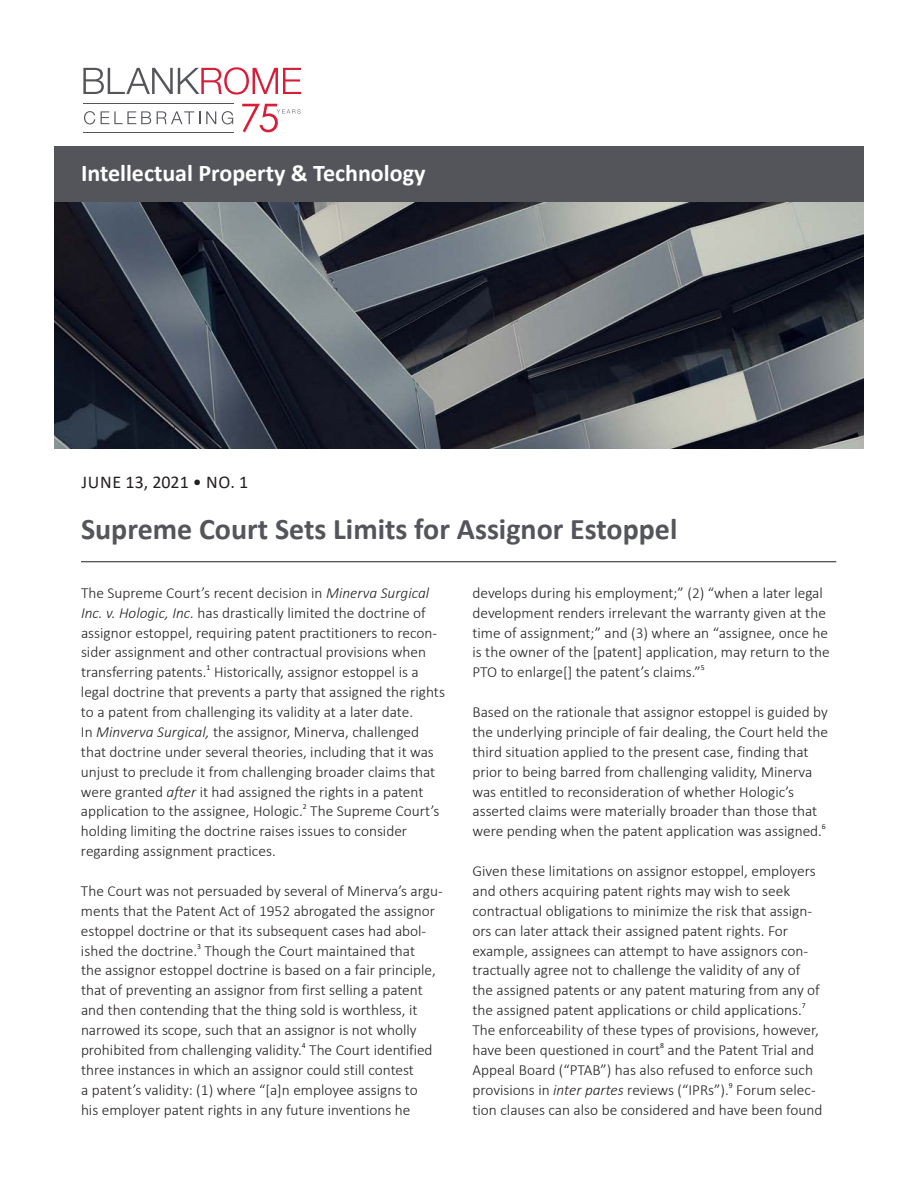
<style>
.page{position:relative;width:918px;height:1188px;background:#fff}
.page>*{position:absolute;margin:0;border:0;box-sizing:border-box;transform-origin:0 0}
._2_Title_Alert{font:700 30px "Calibri";color:#54555a}
.t1{font:700 24px "Calibri";color:#fff}
.t2{font:18px "Calibri";letter-spacing:.02em;color:#231f20}
._1_Body_Copy{font:300 15.3px/20px "Calibri";color:#231f20}
._1_Body_Copy-2{font:7.65px "Calibri";color:#231f20}
.s1{font-style:italic}
</style>
<div class="page">
<img style="left:54px;top:202px;width:810px;height:246px">
<hr style="left:84px;top:103px;width:150px;height:1px;background:#54565b">
<hr style="left:84px;top:132px;width:150px;height:1px;background:#54565b">
<svg style="left:242px;top:104px;width:59px;height:28px"></svg>
<svg style="left:84px;top:111px;width:11px;height:13px"></svg>
<svg style="left:101px;top:111px;width:50px;height:13px"></svg>
<svg style="left:157px;top:111px;width:43px;height:13px"></svg>
<svg style="left:206px;top:111px;width:10px;height:13px"></svg>
<svg style="left:222px;top:111px;width:11px;height:13px"></svg>
<svg style="left:83px;top:67px;width:218px;height:28px"></svg>
<div style="left:54px;top:146px;width:810px;height:56px;background:#54555a"></div>
<hr style="left:81px;top:561px;width:755px;height:1px;background:#231f20">
<p class="t1" style="left:81px;top:157px;width:346px">Intellectual Property &amp; Technology</p>
<p class="t2" style="left:81px;top:469px;width:169px">JUNE 13, 2021 • NO. 1</p>
<p class="_2_Title_Alert" style="left:81px;top:508px;width:598px">Supreme Court Sets Limits for Assignor Estoppel</p>
<p class="_1_Body_Copy" style="left:81px;top:583px;width:365px">The Supreme Court’s recent decision in <span class="s1">Minerva Surgical Inc. v. Hologic, Inc.</span> has drastically limited the doctrine of assignor estoppel, requiring patent practitioners to recon&shy;sider assignment and other contractual provisions when transferring patents.<sup>1</sup> Historically, assignor estoppel is a legal doctrine that prevents a party that assigned the rights to a patent from challenging its validity at a later date.<br>In <span class="s1">Minverva Surgical,</span> the assignor, Minerva, challenged that doctrine under several theories, including that it was unjust to preclude it from challenging broader claims that were granted <span class="s1">after</span> it had assigned the rights in a patent application to the assignee, Hologic.<sup>2</sup> The Supreme Court’s holding limiting the doctrine raises issues to consider regarding assignment practices.</p>
<p class="_1_Body_Copy" style="left:81px;top:881px;width:363px">The Court was not persuaded by several of Minerva’s argu&shy;ments that the Patent Act of 1952 abrogated the assignor estoppel doctrine or that its subsequent cases had abol&shy;ished the doctrine.<sup>3</sup> Though the Court maintained that<br>the assignor estoppel doctrine is based on a fair principle, that of preventing an assignor from first selling a patent and then contending that the thing sold is worthless, it narrowed its scope, such that an assignor is not wholly prohibited from challenging validity.<sup>4</sup> The Court identified three instances in which an assignor could still contest<br>a patent’s validity: (1) where “[a]n employee assigns to<br>his employer patent rights in any future inventions he</p>
<p class="_1_Body_Copy" style="left:472px;top:583px;width:359px">develops during his employment;” (2) “when a later legal development renders irrelevant the warranty given at the time of assignment;” and (3) where an “assignee, once he is the owner of the [patent] application, may return to the PTO to enlarge[] the patent’s claims.”</p>
<p class="_1_Body_Copy-2" style="left:701px;top:663px;width:5px">5</p>
<p class="_1_Body_Copy" style="left:472px;top:702px;width:357px">Based on the rationale that assignor estoppel is guided by the underlying principle of fair dealing, the Court held the third situation applied to the present case, finding that prior to being barred from challenging validity, Minerva was entitled to reconsideration of whether Hologic’s asserted claims were materially broader than those that were pending when the patent application was assigned.</p>
<p class="_1_Body_Copy-2" style="left:822px;top:822px;width:5px">6</p>
<p class="_1_Body_Copy" style="left:472px;top:861px;width:349px">Given these limitations on assignor estoppel, employers and others acquiring patent rights may wish to seek contractual obligations to minimize the risk that assign&shy;ors can later attack their assigned patent rights. For example, assignees can attempt to have assignors con&shy;tractually agree not to challenge the validity of any of the assigned patents or any patent maturing from any of the assigned patent applications or child applications.</p>
<p class="_1_Body_Copy-2" style="left:802px;top:1000px;width:5px">7</p>
<p class="_1_Body_Copy" style="left:472px;top:1020px;width:351px">The enforceability of these types of provisions, however, have been questioned in court<sup>8</sup> and the Patent Trial and Appeal Board (“PTAB”) has also refused to enforce such provisions in <span class="s1">inter partes</span> reviews (“IPRs”).<sup>9</sup> Forum selec&shy;tion clauses can also be considered and have been found</p>
</div>
